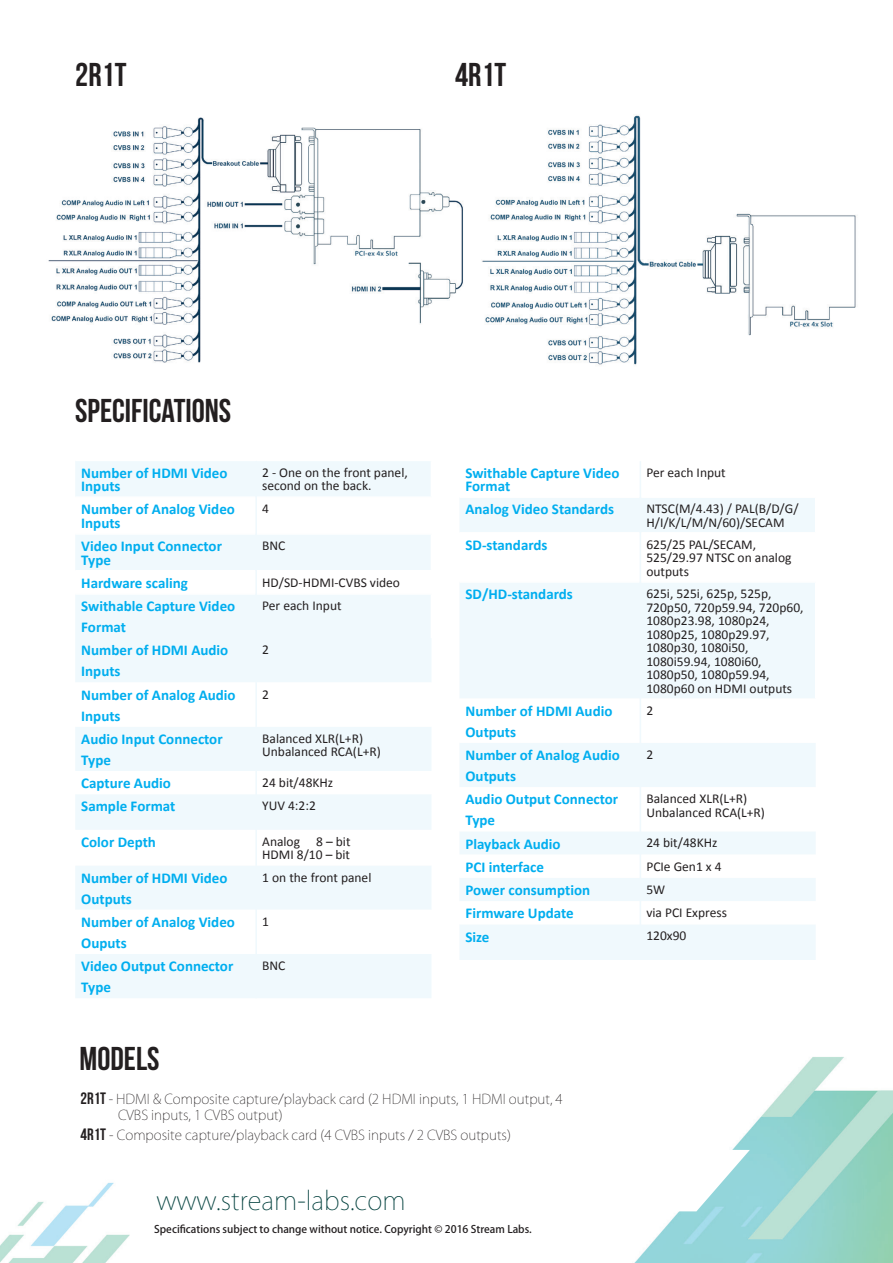
<style>
.page{position:relative;width:893px;height:1263px;background:#fff}
.page>*{position:absolute;margin:0;border:0;box-sizing:border-box;transform-origin:0 0}
.t1{font:33px "Bebas Neue";color:#231f20}
.t2{font:200 25.5px "Koz Go Pr 6 N";color:#03413e}
.Стиль_абзаца_1{font:700 15px/21px "Calibri";color:#00aeef}
.Стиль_абзаца_2{font:700 15px/13.5px "Calibri";color:#00aeef}
.Стиль_абзаца_2-2{font:13.5px/13.5px "Calibri";color:#231f20}
.t3{font:200 13.5px "Koz Go Pr 6 N";color:#231f20}
.t4{font:500 10.5px "Koz Go Pr 6 N";color:#231f20}
.s1{font-family:"Bebas Neue";font-weight:400;font-size:16.5px}
</style>
<div class="page">
<img style="left:634px;top:1057px;width:259px;height:206px">
<svg style="left:655px;top:1150px;width:95px;height:61px"></svg>
<img style="left:0;top:1182px;width:130px;height:81px">
<div style="left:75px;top:461px;width:356px;height:35px;background:#f0f9fd"></div>
<div style="left:75px;top:595px;width:356px;height:403px;background:#f0f9fd"></div>
<svg style="left:75px;top:682px;width:356px;height:272px"></svg>
<div style="left:75px;top:535px;width:356px;height:35px;background:#f0f9fd"></div>
<hr style="left:255px;top:638px;width:2px;height:44px;background:#f0f9fd">
<hr style="left:255px;top:682px;width:2px;height:45px;background:#f0f9fd">
<hr style="left:255px;top:727px;width:2px;height:44px;background:#f0f9fd">
<hr style="left:255px;top:771px;width:2px;height:23px;background:#f0f9fd">
<hr style="left:255px;top:794px;width:2px;height:36px;background:#f0f9fd">
<hr style="left:255px;top:830px;width:2px;height:35px;background:#f0f9fd">
<hr style="left:255px;top:865px;width:2px;height:45px;background:#f0f9fd">
<hr style="left:255px;top:910px;width:2px;height:44px;background:#f0f9fd">
<hr style="left:255px;top:954px;width:2px;height:44px;background:#f0f9fd">
<hr style="left:255px;top:461px;width:2px;height:36px;background:#f0f9fd">
<hr style="left:255px;top:497px;width:2px;height:37px;background:#f0f9fd">
<hr style="left:255px;top:534px;width:2px;height:37px;background:#f0f9fd">
<hr style="left:255px;top:571px;width:2px;height:23px;background:#f0f9fd">
<hr style="left:255px;top:594px;width:2px;height:44px;background:#f0f9fd">
<div style="left:460px;top:498px;width:355px;height:34px;background:#f0f9fd"></div>
<div style="left:460px;top:583px;width:356px;height:377px;background:#f0f9fd"></div>
<svg style="left:460px;top:699px;width:356px;height:225px"></svg>
<hr style="left:815px;top:583px;width:1px;height:116px;background:#fff">
<svg style="left:640px;top:831px;width:1px;height:93px"></svg>
<hr style="left:640px;top:924px;width:1px;height:36px;background:#f0f9fd">
<hr style="left:640px;top:461px;width:1px;height:36px;background:#f0f9fd">
<hr style="left:640px;top:497px;width:1px;height:36px;background:#f0f9fd">
<hr style="left:640px;top:533px;width:1px;height:49px;background:#f0f9fd">
<hr style="left:640px;top:582px;width:1px;height:117px;background:#f0f9fd">
<hr style="left:640px;top:699px;width:1px;height:44px;background:#f0f9fd">
<hr style="left:640px;top:743px;width:1px;height:44px;background:#f0f9fd">
<hr style="left:640px;top:787px;width:1px;height:44px;background:#f0f9fd">
<img style="left:48px;top:115px;width:808px;height:250px">
<p class="t1" style="left:75px;top:57px;width:53px">2R1T</p>
<p class="t1" style="left:455px;top:57px;width:53px">4R1T</p>
<p class="t1" style="left:75px;top:393px;width:157px">SPECIFICATIONS</p>
<p class="Стиль_абзаца_2" style="left:81px;top:466px;width:148px">Number of HDMI Video<br>Inputs</p>
<p class="Стиль_абзаца_2-2" style="left:262px;top:465px;width:147px">2 - One on the front panel, second on the back.</p>
<p class="Стиль_абзаца_2" style="left:81px;top:503px;width:155px">Number of Analog Video<br>Inputs</p>
<p class="Стиль_абзаца_2-2" style="left:262px;top:502px;width:8px">4</p>
<p class="Стиль_абзаца_2" style="left:81px;top:539px;width:142px">Video Input Connector<br>Type</p>
<p class="Стиль_абзаца_2-2" style="left:262px;top:539px;width:25px">BNC</p>
<p class="Стиль_абзаца_2" style="left:81px;top:576px;width:108px">Hardware scaling</p>
<p class="Стиль_абзаца_2-2" style="left:262px;top:576px;width:139px">HD/SD-HDMI-CVBS video</p>
<p class="Стиль_абзаца_1" style="left:81px;top:596px;width:156px">Swithable Capture Video<br>Format</p>
<p class="Стиль_абзаца_2-2" style="left:262px;top:599px;width:81px">Per each Input</p>
<p class="Стиль_абзаца_1" style="left:81px;top:640px;width:149px">Number of HDMI Audio<br>Inputs</p>
<p class="Стиль_абзаца_2-2" style="left:262px;top:643px;width:8px">2</p>
<p class="Стиль_абзаца_1" style="left:81px;top:684px;width:156px">Number of Analog Audio<br>Inputs</p>
<p class="Стиль_абзаца_2-2" style="left:262px;top:687px;width:8px">2</p>
<p class="Стиль_абзаца_1" style="left:81px;top:728px;width:143px">Audio Input Connector<br>Type</p>
<p class="Стиль_абзаца_2-2" style="left:262px;top:732px;width:102px">Balanced XLR(L+R)</p>
<p class="Стиль_абзаца_2-2" style="left:262px;top:745px;width:120px">Unbalanced RCA(L+R)</p>
<p class="Стиль_абзаца_1" style="left:81px;top:773px;width:91px">Capture Audio</p>
<p class="Стиль_абзаца_2-2" style="left:262px;top:776px;width:73px">24 bit/48KHz</p>
<p class="Стиль_абзаца_1" style="left:81px;top:796px;width:96px">Sample Format</p>
<p class="Стиль_абзаца_2-2" style="left:262px;top:799px;width:55px">YUV 4:2:2</p>
<p class="Стиль_абзаца_1" style="left:81px;top:832px;width:76px">Color Depth</p>
<p class="Стиль_абзаца_2-2" style="left:262px;top:835px;width:90px">Analog 8 – bit</p>
<p class="Стиль_абзаца_2-2" style="left:262px;top:848px;width:89px">HDMI 8/10 – bit</p>
<p class="Стиль_абзаца_1" style="left:81px;top:867px;width:148px">Number of HDMI Video<br>Outputs</p>
<p class="Стиль_абзаца_2-2" style="left:262px;top:870px;width:111px">1 on the front panel</p>
<p class="Стиль_абзаца_1" style="left:81px;top:911px;width:155px">Number of Analog Video<br>Ouputs</p>
<p class="Стиль_абзаца_2-2" style="left:262px;top:915px;width:8px">1</p>
<p class="Стиль_абзаца_1" style="left:81px;top:956px;width:154px">Video Output Connector<br>Type</p>
<p class="Стиль_абзаца_2-2" style="left:262px;top:959px;width:25px">BNC</p>
<p class="Стиль_абзаца_2" style="left:465px;top:466px;width:156px">Swithable Capture Video<br>Format</p>
<p class="Стиль_абзаца_2-2" style="left:646px;top:465px;width:81px">Per each Input</p>
<p class="Стиль_абзаца_2" style="left:465px;top:503px;width:150px">Analog Video Standards</p>
<p class="Стиль_абзаца_2-2" style="left:646px;top:502px;width:154px">NTSC(M/4.43) / PAL(B/D/G/<br>H/I/K/L/M/N/60)/SECAM</p>
<p class="Стиль_абзаца_2" style="left:465px;top:538px;width:84px">SD-standards</p>
<p class="Стиль_абзаца_2-2" style="left:646px;top:538px;width:147px">625/25 PAL/SECAM,<br>525/29.97 NTSC on analog outputs</p>
<p class="Стиль_абзаца_1" style="left:465px;top:584px;width:109px">SD/HD-standards</p>
<p class="Стиль_абзаца_2-2" style="left:646px;top:587px;width:159px">625i, 525i, 625p, 525p,<br>720p50, 720p59.94, 720p60,<br>1080p23.98, 1080p24,<br>1080p25, 1080p29.97,<br>1080p30, 1080i50,<br>1080i59.94, 1080i60,<br>1080p50, 1080p59.94,<br>1080p60 on HDMI outputs</p>
<p class="Стиль_абзаца_1" style="left:465px;top:700px;width:149px">Number of HDMI Audio<br>Outputs</p>
<p class="Стиль_абзаца_2-2" style="left:646px;top:703px;width:8px">2</p>
<p class="Стиль_абзаца_1" style="left:465px;top:745px;width:156px">Number of Analog Audio<br>Outputs</p>
<p class="Стиль_абзаца_2-2" style="left:646px;top:748px;width:8px">2</p>
<p class="Стиль_абзаца_1" style="left:465px;top:789px;width:154px">Audio Output Connector<br>Type</p>
<p class="Стиль_абзаца_2-2" style="left:646px;top:792px;width:102px">Balanced XLR(L+R)</p>
<p class="Стиль_абзаца_2-2" style="left:646px;top:805px;width:120px">Unbalanced RCA(L+R)</p>
<p class="Стиль_абзаца_1" style="left:465px;top:833px;width:97px">Playback Audio</p>
<p class="Стиль_абзаца_2-2" style="left:646px;top:836px;width:73px">24 bit/48KHz</p>
<p class="Стиль_абзаца_1" style="left:465px;top:856px;width:80px">PCI interface</p>
<p class="Стиль_абзаца_2-2" style="left:646px;top:859px;width:77px">PCIe Gen1 x 4</p>
<p class="Стиль_абзаца_1" style="left:465px;top:880px;width:126px">Power consumption</p>
<p class="Стиль_абзаца_2-2" style="left:646px;top:883px;width:20px">5W</p>
<p class="Стиль_абзаца_1" style="left:465px;top:903px;width:110px">Firmware Update</p>
<p class="Стиль_абзаца_2-2" style="left:646px;top:906px;width:82px">via PCI Express</p>
<p class="Стиль_абзаца_1" style="left:465px;top:926px;width:26px">Size</p>
<p class="Стиль_абзаца_2-2" style="left:646px;top:929px;width:42px">120x90</p>
<p class="t1" style="left:80px;top:1040px;width:82px">MODELS</p>
<p class="t3" style="left:81px;top:1091px;width:484px"><span class="s1">2R1T</span> - HDMI &amp; Composite capture/playback card (2 HDMI inputs, 1 HDMI output, 4</p>
<p class="t3" style="left:118px;top:1108px;width:166px">CVBS inputs, 1 CVBS output)</p>
<p class="t3" style="left:81px;top:1127px;width:432px"><span class="s1">4R1T</span> - Composite capture/playback card (4 CVBS inputs / 2 CVBS outputs)</p>
<p class="t2" style="left:156px;top:1186px;width:251px">www.stream-labs.com</p>
<p class="t4" style="left:154px;top:1223px;width:379px">Specifications subject to change without notice. Copyright © 2016 Stream Labs.</p>
</div>
